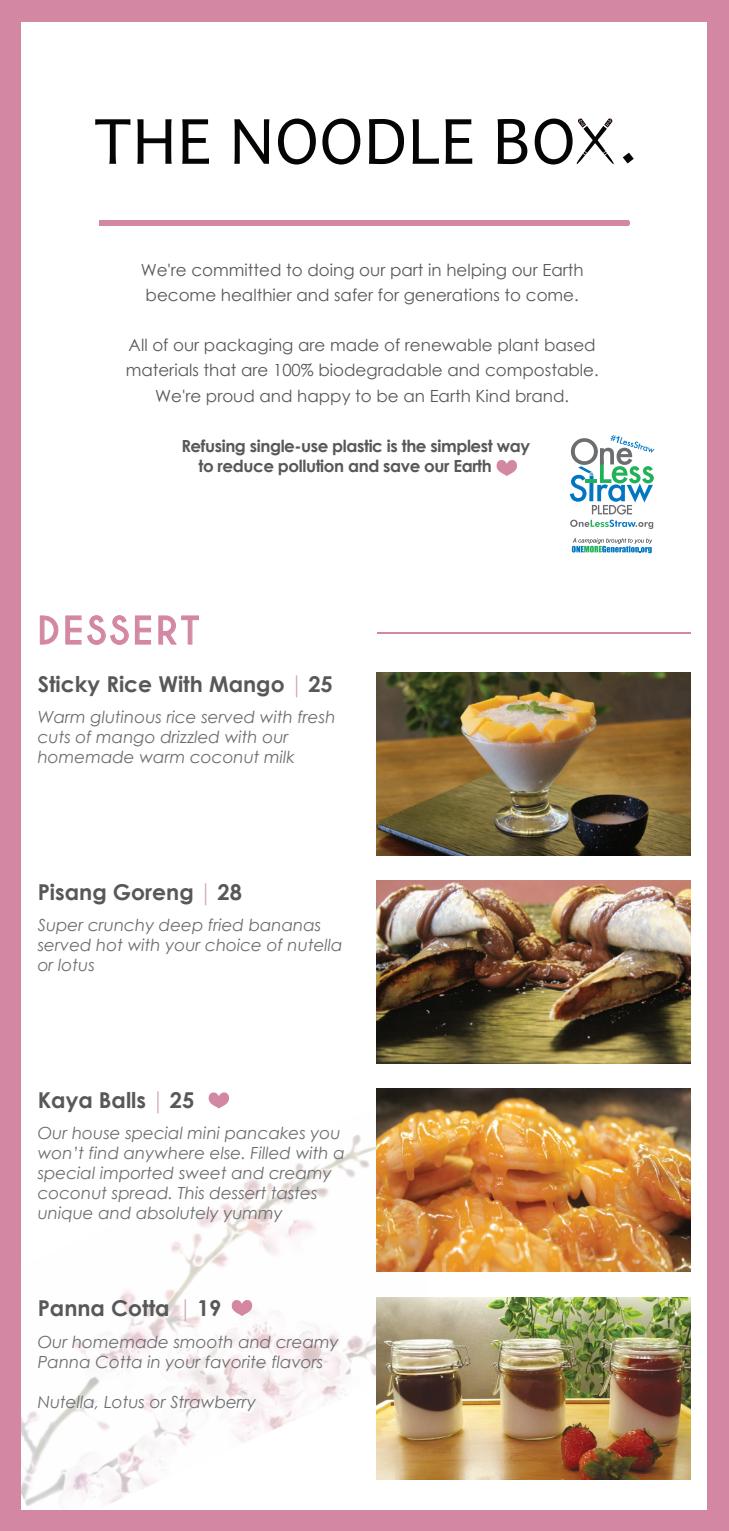
<style>
.page{position:relative;width:729px;height:1531px;background:#d387a3}
.page>*{position:absolute;margin:0;border:0;box-sizing:border-box;transform-origin:0 0}
.t1{font:700 36px "Caviar Dreams";letter-spacing:.1em;color:#d387a3}
.t2{font:700 21.82px "Century Gothic";color:#57585a}
.t3{font:italic 16.65px/20px "Century Gothic";color:#6c6d70}
.t4{font:16.65px/25px "Century Gothic";color:#57585a}
.t5{font:700 16.65px/20px "Century Gothic";letter-spacing:-.025em;color:#57585a}
.s1{font-family:"Noto Sans";font-weight:300;color:#cd9daf}
</style>
<div class="page">
<div style="left:22px;top:22px;width:685px;height:1487px;background:#fff"></div>
<img style="left:21px;top:1112px;width:405px;height:397px">
<hr style="left:377px;top:632px;width:313px;height:2px;background:#d387a3">
<svg style="left:40px;top:616px;width:18px;height:28px"></svg>
<svg style="left:66px;top:616px;width:15px;height:28px"></svg>
<svg style="left:87px;top:615px;width:42px;height:30px"></svg>
<svg style="left:135px;top:616px;width:16px;height:28px"></svg>
<svg style="left:159px;top:616px;width:40px;height:28px"></svg>
<img style="left:377px;top:673px;width:313px;height:182px">
<img style="left:377px;top:881px;width:313px;height:182px">
<img style="left:377px;top:1089px;width:313px;height:182px">
<img style="left:377px;top:1297px;width:313px;height:182px">
<svg style="left:95px;top:119px;width:35px;height:45px"></svg>
<svg style="left:137px;top:119px;width:35px;height:45px"></svg>
<svg style="left:182px;top:119px;width:27px;height:45px"></svg>
<svg style="left:234px;top:119px;width:35px;height:45px"></svg>
<svg style="left:278px;top:119px;width:38px;height:46px"></svg>
<svg style="left:322px;top:119px;width:38px;height:46px"></svg>
<svg style="left:369px;top:119px;width:35px;height:45px"></svg>
<svg style="left:413px;top:119px;width:26px;height:45px"></svg>
<svg style="left:445px;top:119px;width:27px;height:45px"></svg>
<svg style="left:497px;top:119px;width:30px;height:45px"></svg>
<svg style="left:623px;top:153px;width:11px;height:10px"></svg>
<svg style="left:535px;top:118px;width:79px;height:47px"></svg>
<div style="left:100px;top:221px;width:529px;height:5px;background:#d387a3"></div>
<svg style="left:496px;top:460px;width:21px;height:16px"></svg>
<svg style="left:572px;top:538px;width:80px;height:15px"></svg>
<svg style="left:570px;top:435px;width:84px;height:79px"></svg>
<svg style="left:570px;top:520px;width:83px;height:9px"></svg>
<svg style="left:208px;top:1092px;width:21px;height:16px"></svg>
<svg style="left:232px;top:1299px;width:21px;height:17px"></svg>
<p class="t4" style="left:141px;top:257px;width:444px">We're committed to doing our part in helping our Earth become healthier and safer for generations to come.</p>
<p class="t4" style="left:126px;top:333px;width:474px;text-align:center">All of our packaging are made of renewable plant based materials that are 100% biodegradable and compostable.<br>We're proud and happy to be an Earth Kind brand.</p>
<p class="t5" style="left:198px;top:436px;width:333px;text-indent:-17px">Refusing single-use plastic is the simplest way to reduce pollution and save our Earth</p>
<h1 class="t1" style="left:38px;top:609px;width:163px">DESSERT</h1>
<h2 class="t2" style="left:38px;top:667px;width:297px">Sticky Rice With Mango <span class="s1">|</span> 25</h2>
<p class="t3" style="left:38px;top:707px;width:299px">Warm glutinous rice served with fresh cuts of mango drizzled with our homemade warm coconut milk</p>
<h2 class="t2" style="left:38px;top:875px;width:206px">Pisang Goreng <span class="s1">|</span> 28</h2>
<p class="t3" style="left:38px;top:915px;width:306px">Super crunchy deep fried bananas served hot with your choice of nutella or lotus</p>
<h2 class="t2" style="left:38px;top:1083px;width:158px">Kaya Balls <span class="s1">|</span> 25</h2>
<p class="t3" style="left:38px;top:1123px;width:309px">Our house special mini pancakes you won’t find anywhere else. Filled with a special imported sweet and creamy coconut spread. This dessert tastes unique and absolutely yummy</p>
<h2 class="t2" style="left:38px;top:1291px;width:185px">Panna Cotta <span class="s1">|</span> 19</h2>
<p class="t3" style="left:38px;top:1332px;width:303px">Our homemade smooth and creamy<br>Panna Cotta in your favorite flavors</p>
<p class="t3" style="left:38px;top:1392px;width:220px">Nutella, Lotus or Strawberry</p>
</div>
